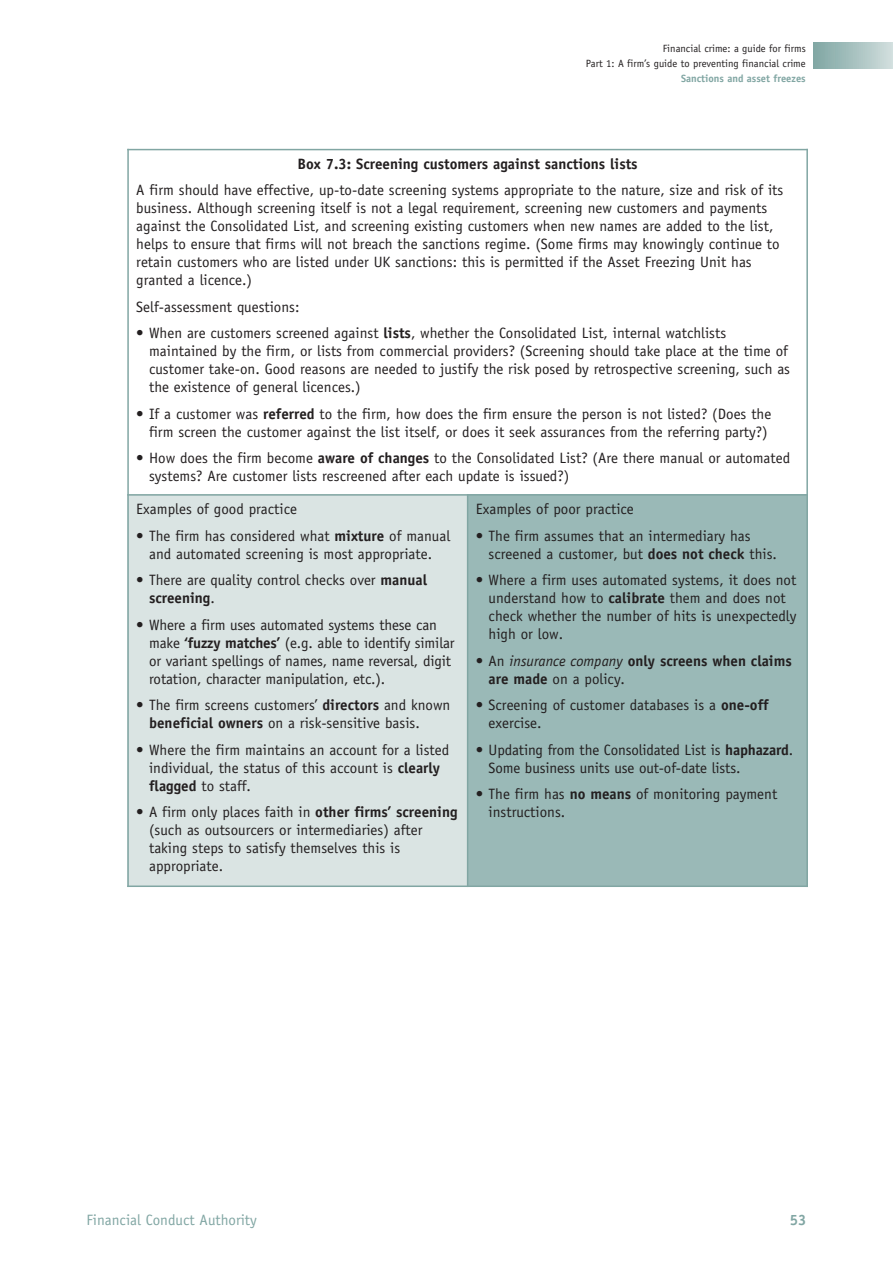
<style>
.page{position:relative;width:893px;height:1263px;background:#fff}
.page>*{position:absolute;margin:0;border:0;box-sizing:border-box;transform-origin:0 0}
.t1{font:15px/18px "Officina Sans Std";color:#231f20}
.t2{font:700 15px/18px "Officina Sans Std";color:#231f20}
.t3{font:15px "Officina Sans Std";color:#81a6a3}
.t4{font:700 15px "Officina Sans Std";color:#81a6a3}
.t5{font:10.5px/15px "Officina Sans Std";color:#231f20;text-align:right}
.t6{font:700 10.5px "Officina Sans Std";color:#81a6a3}
.s1{font-weight:700}
.s2{font-weight:400}
.s3{font-weight:400;font-style:italic}
</style>
<div class="page">
<div style="left:814px;top:43px;width:79px;height:25px;background:linear-gradient(to right,#80a6a3,#d1dede)"></div>
<div style="left:127px;top:495px;width:341px;height:392px;background:#dae4e3"></div>
<div style="left:468px;top:495px;width:340px;height:392px;background:#9ab9b7"></div>
<hr style="left:127px;top:149px;width:2px;height:738px;background:#81a6a3">
<hr style="left:467px;top:494px;width:1px;height:393px;background:#81a6a3">
<hr style="left:806px;top:149px;width:2px;height:738px;background:#81a6a3">
<hr style="left:127px;top:149px;width:681px;height:1px;background:#81a6a3">
<hr style="left:127px;top:494px;width:681px;height:2px;background:#81a6a3">
<hr style="left:127px;top:885px;width:681px;height:2px;background:#81a6a3">
<p class="t5" style="left:586px;top:42px;width:222px">Financial crime: a guide for firms<br>Part 1: A firm’s guide to preventing financial crime</p>
<p class="t6" style="left:681px;top:74px;width:126px">Sanctions and asset freezes</p>
<p class="t2" style="left:298px;top:156px;width:342px">Box 7.3: Screening customers against sanctions lists</p>
<p class="t1" style="left:136px;top:183px;width:648px">A firm should have effective, up-to-date screening systems appropriate to the nature, size and risk of its business. Although screening itself is not a legal requirement, screening new customers and payments against the Consolidated List, and screening existing customers when new names are added to the list, helps to ensure that firms will not breach the sanctions regime. (Some firms may knowingly continue to retain customers who are listed under UK sanctions: this is permitted if the Asset Freezing Unit has granted a licence.)</p>
<p class="t1" style="left:136px;top:299px;width:165px">Self-assessment questions:</p>
<p class="t1" style="left:149px;top:326px;width:642px;text-indent:-13px">• When are customers screened against <span class="s1">lists</span>, whether the Consolidated List, internal watchlists maintained by the firm, or lists from commercial providers? (Screening should take place at the time of customer take-on. Good reasons are needed to justify the risk posed by retrospective screening, such as the existence of general licences.)</p>
<p class="t1" style="left:136px;top:406px;width:636px;text-align:right">• If a customer was <span class="s1">referred</span> to the firm, how does the firm ensure the person is not listed? (Does the firm screen the customer against the list itself, or does it seek assurances from the referring party?)</p>
<p class="t1" style="left:149px;top:451px;width:643px;text-indent:-13px">• How does the firm become <span class="s1">aware of changes</span> to the Consolidated List? (Are there manual or automated systems? Are customer lists rescreened after each update is issued?)</p>
<p class="t1" style="left:136px;top:502px;width:162px">Examples of good practice</p>
<p class="t1" style="left:136px;top:528px;width:315px;text-align:center">• The firm has considered what <span class="s1">mixture</span> of manual and automated screening is most appropriate.</p>
<p class="t1" style="left:149px;top:573px;width:280px;text-indent:-13px">• There are quality control checks over <span class="s1">manual screening</span>.</p>
<p class="t1" style="left:149px;top:617px;width:307px;text-indent:-13px">• Where a firm uses automated systems these can make <span class="s1">‘fuzzy matches’</span> (e.g. able to identify similar or variant spellings of names, name reversal, digit rotation, character manipulation, etc.).</p>
<p class="t1" style="left:149px;top:698px;width:303px;text-indent:-13px">• The firm screens customers’ <span class="s1">directors</span> and known <span class="s1">beneficial owners</span> on a risk-sensitive basis.</p>
<p class="t1" style="left:149px;top:742px;width:302px;text-indent:-13px">• Where the firm maintains an account for a listed individual, the status of this account is <span class="s1">clearly flagged</span> to staff.</p>
<p class="t1" style="left:149px;top:805px;width:310px;text-indent:-13px">• A firm only places faith in <span class="s1">other firms’ screening </span>(such as outsourcers or intermediaries) after taking steps to satisfy themselves this is appropriate.</p>
<p class="t1" style="left:476px;top:502px;width:159px">Examples of poor practice</p>
<p class="t1" style="left:489px;top:528px;width:290px;text-indent:-13px">• The firm assumes that an intermediary has screened a customer, but <span class="s1">does not check</span> this.</p>
<p class="t1" style="left:489px;top:573px;width:309px;text-indent:-13px">• Where a firm uses automated systems, it does not understand how to <span class="s1">calibrate</span> them and does not check whether the number of hits is unexpectedly high or low.</p>
<p class="t2" style="left:489px;top:653px;width:305px;text-indent:-13px"><span class="s2">• An</span> <span class="s3">insurance company</span> only screens when claims are made <span class="s2">on a policy.</span></p>
<p class="t1" style="left:489px;top:698px;width:282px;text-indent:-13px">• Screening of customer databases is a <span class="s1">one-off </span>exercise.</p>
<p class="t1" style="left:489px;top:742px;width:306px;text-indent:-13px">• Updating from the Consolidated List is <span class="s1">haphazard</span>.<br>Some business units use out-of-date lists.</p>
<p class="t1" style="left:489px;top:787px;width:290px;text-indent:-13px">• The firm has <span class="s1">no means</span> of monitoring payment instructions.</p>
<p class="t3" style="left:87px;top:1214px;width:172px">Financial Conduct Authority</p>
<p class="t4" style="left:790px;top:1214px;width:18px">53</p>
</div>
